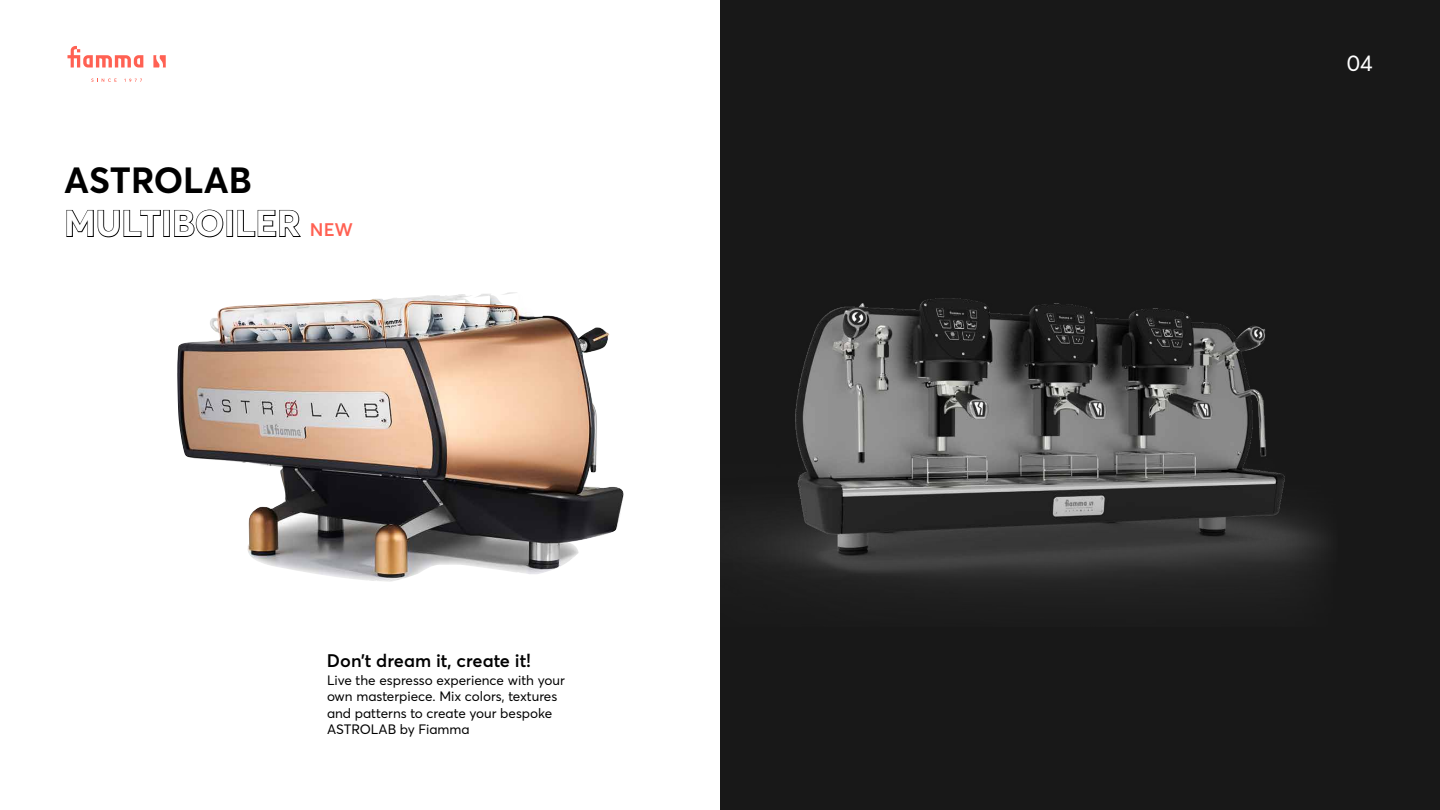
<style>
.page{position:relative;width:1440px;height:810px;background:#fff}
.page>*{position:absolute;margin:0;border:0;box-sizing:border-box;transform-origin:0 0}
.t1{font:700 36px/43.2px "Averta";color:#000}
.t2{font:22.5px "Averta";color:#fff}
.t3{font:600 18px "Averta";color:#000}
.t4{font:13.5px/16.2px "Averta";color:#000}
.s1{font-weight:600;font-size:18px;color:#ff6153}
</style>
<div class="page">
<div style="left:720px;top:0;width:720px;height:810px;background:#181818"></div>
<img style="left:720px;top:298px;width:606px;height:264px">
<svg style="left:153px;top:55px;width:13px;height:12px"></svg>
<svg style="left:68px;top:46px;width:75px;height:22px"></svg>
<svg style="left:91px;top:79px;width:26px;height:3px"></svg>
<svg style="left:124px;top:79px;width:18px;height:3px"></svg>
<img style="left:177px;top:293px;width:447px;height:289px">
<h1 class="t1" style="left:64px;top:157px;width:290px">ASTROLAB<br>MULTIBOILER <span class="s1">NEW</span></h1>
<h3 class="t3" style="left:327px;top:648px;width:206px">Don’t dream it, create it!</h3>
<p class="t4" style="left:327px;top:672px;width:239px">Live the espresso experience with your own masterpiece. Mix colors, textures and patterns to create your bespoke ASTROLAB by Fiamma</p>
<h2 class="t2" style="left:1346px;top:48px;width:28px">04</h2>
</div>
